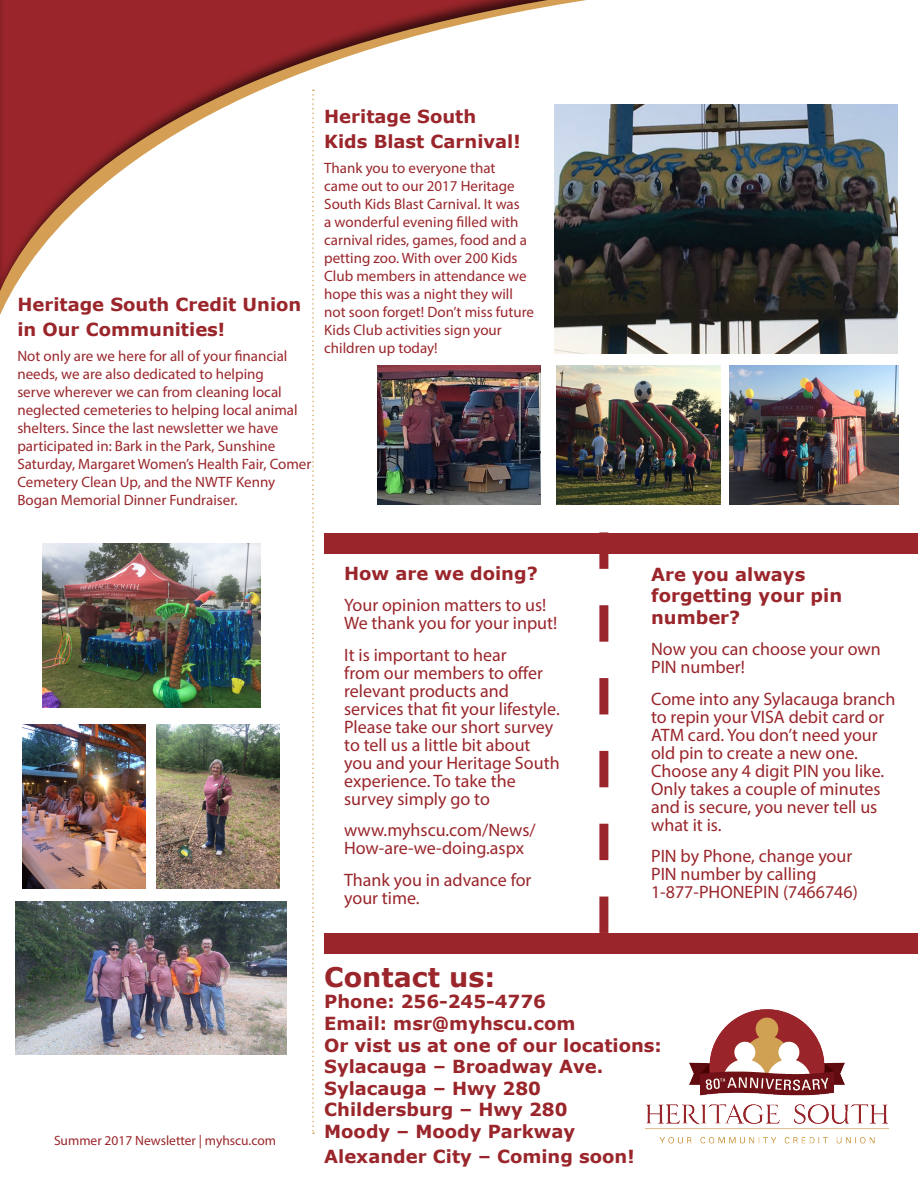
<style>
.page{position:relative;width:918px;height:1188px;background:#fff}
.page>*{position:absolute;margin:0;border:0;box-sizing:border-box;transform-origin:0 0}
.Updated_Rates{font:700 27px "Verdana";color:#9a262b}
.Holiday_Schedule{font:18px/18px "Myriad Pro";color:#9a262b}
.Updated_Rates-2{font:700 18px/25.2px "Verdana";color:#9a262b}
.Holiday_Schedule-2{font:700 18px/21.6px "Verdana";color:#9a262b}
.t1{font:15px/18px "Myriad Pro";color:#9a262b}
.t2{font:13.5px "Myriad Pro";color:#9a262b}
</style>
<div class="page">
<svg style="left:312px;top:359px;width:2px;height:775px"></svg>
<div style="left:0;top:0;width:918px;height:321px;background:#231f20;opacity:.75"></div>
<img style="left:554px;top:105px;width:344px;height:248px">
<div style="left:324px;top:533px;width:594px;height:20px;background:#9a262b"></div>
<img style="left:557px;top:365px;width:163px;height:140px">
<img style="left:729px;top:365px;width:169px;height:140px">
<img style="left:646px;top:1010px;width:243px;height:134px">
<div style="left:324px;top:934px;width:594px;height:20px;background:#9a262b"></div>
<svg style="left:599px;top:532px;width:9px;height:401px"></svg>
<img style="left:377px;top:365px;width:164px;height:140px">
<img style="left:42px;top:543px;width:219px;height:164px">
<img style="left:23px;top:725px;width:123px;height:164px">
<img style="left:16px;top:902px;width:271px;height:152px">
<img style="left:157px;top:725px;width:123px;height:164px">
<p class="Updated_Rates-2" style="left:17px;top:291px;width:285px">Heritage South Credit Union in Our Communities!</p>
<p class="t1" style="left:17px;top:346px;width:296px">Not only are we here for all of your financial needs, we are also dedicated to helping<br>serve wherever we can from cleaning local neglected cemeteries to helping local animal shelters. Since the last newsletter we have participated in: Bark in the Park, Sunshine Saturday, Margaret Women’s Health Fair, Comer Cemetery Clean Up, and the NWTF Kenny Bogan Memorial Dinner Fundraiser.</p>
<p class="Updated_Rates-2" style="left:324px;top:104px;width:154px">Heritage South</p>
<p class="Updated_Rates-2" style="left:324px;top:129px;width:198px">Kids Blast Carnival!</p>
<p class="t1" style="left:324px;top:159px;width:211px">Thank you to everyone that<br>came out to our 2017 Heritage<br>South Kids Blast Carnival. It was<br>a wonderful evening filled with carnival rides, games, food and a petting zoo. With over 200 Kids<br>Club members in attendance we hope this was a night they will not soon forget! Don’t miss future<br>Kids Club activities sign your children up today!</p>
<p class="Updated_Rates-2" style="left:344px;top:560px;width:195px">How are we doing?</p>
<p class="Holiday_Schedule" style="left:344px;top:596px;width:215px">Your opinion matters to us!<br>We thank you for your input!</p>
<p class="Holiday_Schedule" style="left:344px;top:646px;width:217px">It is important to hear<br>from our members to offer relevant products and services that fit your lifestyle.<br>Please take our short survey to tell us a little bit about you and your Heritage South experience. To take the survey simply go to</p>
<p class="Holiday_Schedule" style="left:344px;top:821px;width:193px">www.myhscu.com/News/<br>How-are-we-doing.aspx</p>
<p class="Holiday_Schedule" style="left:344px;top:871px;width:189px">Thank you in advance for your time.</p>
<p class="Holiday_Schedule-2" style="left:651px;top:563px;width:193px">Are you always forgetting your pin number?</p>
<p class="Holiday_Schedule" style="left:651px;top:640px;width:231px">Now you can choose your own<br>PIN number!</p>
<p class="Holiday_Schedule" style="left:651px;top:690px;width:246px">Come into any Sylacauga branch to repin your VISA debit card or<br>ATM card. You don’t need your old pin to create a new one.<br>Choose any 4 digit PIN you like.<br>Only takes a couple of minutes and is secure, you never tell us what it is.</p>
<p class="Holiday_Schedule" style="left:651px;top:847px;width:208px">PIN by Phone, change your<br>PIN number by calling<br>1-877-PHONEPIN (7466746)</p>
<p class="t2" style="left:54px;top:1132px;width:224px">Summer 2017 Newsletter | myhscu.com</p>
<p class="Updated_Rates" style="left:324px;top:958px;width:173px">Contact us:</p>
<p class="Updated_Rates-2" style="left:324px;top:989px;width:223px">Phone: 256-245-4776</p>
<p class="Updated_Rates-2" style="left:324px;top:1010px;width:253px">Email: msr@myhscu.com</p>
<p class="Updated_Rates-2" style="left:324px;top:1032px;width:339px">Or vist us at one of our locations:</p>
<p class="Updated_Rates-2" style="left:324px;top:1054px;width:281px">Sylacauga – Broadway Ave.</p>
<p class="Updated_Rates-2" style="left:324px;top:1075px;width:218px">Sylacauga – Hwy 280</p>
<p class="Updated_Rates-2" style="left:324px;top:1097px;width:245px">Childersburg – Hwy 280</p>
<p class="Updated_Rates-2" style="left:324px;top:1118px;width:253px">Moody – Moody Parkway</p>
<p class="Updated_Rates-2" style="left:324px;top:1144px;width:312px">Alexander City – Coming soon!</p>
</div>
